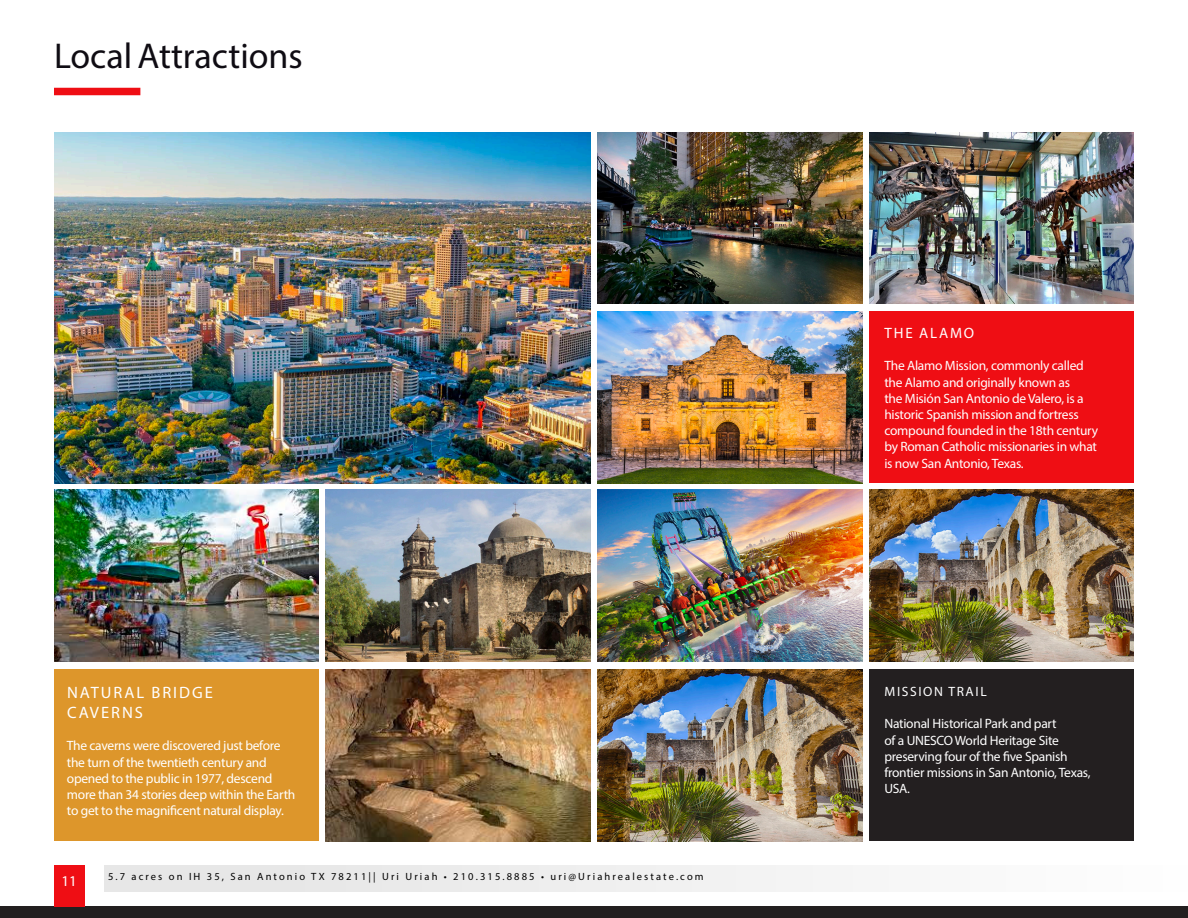
<style>
.page{position:relative;width:1188px;height:918px;background:#fff}
.page>*{position:absolute;margin:0;border:0;box-sizing:border-box;transform-origin:0 0}
.P_-_Paragraph_Style3{font:36px "Myriad Pro";color:#0f0c13}
.t1{font:16.5px/19.8px "Myriad Pro";letter-spacing:.12em;color:#fff}
.Paragraph_Style1{font:15px "Myriad Pro";letter-spacing:.12em;color:#fff}
.t2{font:13.5px/16.2px "Myriad Pro";letter-spacing:-.02em;color:#fff}
.t3{font:13.5px "Myriad Pro";letter-spacing:.12em;color:#fff}
.P_-_Paragraph_Style3-2{font:10.5px "Myriad Pro";letter-spacing:.2em;color:#000}
</style>
<div class="page">
<div style="left:0;top:907px;width:1188px;height:11px;background:#231f20"></div>
<div style="left:104px;top:865px;width:1084px;height:26px;background:#f0f0f0"></div>
<div style="left:54px;top:865px;width:31px;height:42px;background:#ef0e14"></div>
<img style="left:54px;top:132px;width:536px;height:351px">
<img style="left:598px;top:132px;width:264px;height:172px">
<img style="left:598px;top:490px;width:264px;height:172px">
<img style="left:54px;top:490px;width:265px;height:172px">
<img style="left:869px;top:132px;width:265px;height:172px">
<img style="left:869px;top:490px;width:265px;height:172px">
<img style="left:326px;top:490px;width:264px;height:172px">
<img style="left:598px;top:312px;width:264px;height:171px">
<img style="left:598px;top:669px;width:264px;height:172px">
<div style="left:54px;top:669px;width:265px;height:172px;background:#dd962b"></div>
<div style="left:869px;top:312px;width:265px;height:171px;background:#ef0e14"></div>
<div style="left:869px;top:669px;width:265px;height:172px;background:#231f20"></div>
<img style="left:326px;top:669px;width:264px;height:172px">
<div style="left:54px;top:88px;width:86px;height:7px;background:#ef0e14"></div>
<p class="P_-_Paragraph_Style3" style="left:54px;top:33px;width:250px">Local Attractions</p>
<p class="t1" style="left:67px;top:683px;width:147px">NATURAL BRIDGE<br>CAVERNS</p>
<p class="t2" style="left:67px;top:738px;width:230px">The caverns were discovered just before the turn of the twentieth century and opened to the public in 1977, descend more than 34 stories deep within the Earth to get to the magnificent natural display.</p>
<p class="Paragraph_Style1" style="left:62px;top:872px;width:17px">11</p>
<p class="P_-_Paragraph_Style3-2" style="left:108px;top:870px;width:597px">5.7 acres on IH 35, San Antonio TX 78211|| Uri Uriah • 210.315.8885 • uri@Uriahrealestate.com</p>
<p class="Paragraph_Style1" style="left:885px;top:324px;width:91px">THE ALAMO</p>
<p class="t2" style="left:884px;top:358px;width:215px">The Alamo Mission, commonly called the Alamo and originally known as<br>the Misión San Antonio de Valero, is a historic Spanish mission and fortress compound founded in the 18th century by Roman Catholic missionaries in what is now San Antonio, Texas.</p>
<p class="t3" style="left:885px;top:683px;width:104px">MISSION TRAIL</p>
<p class="t2" style="left:884px;top:716px;width:208px">National Historical Park and part<br>of a UNESCO World Heritage Site preserving four of the five Spanish frontier missions in San Antonio, Texas,<br>USA.</p>
</div>
